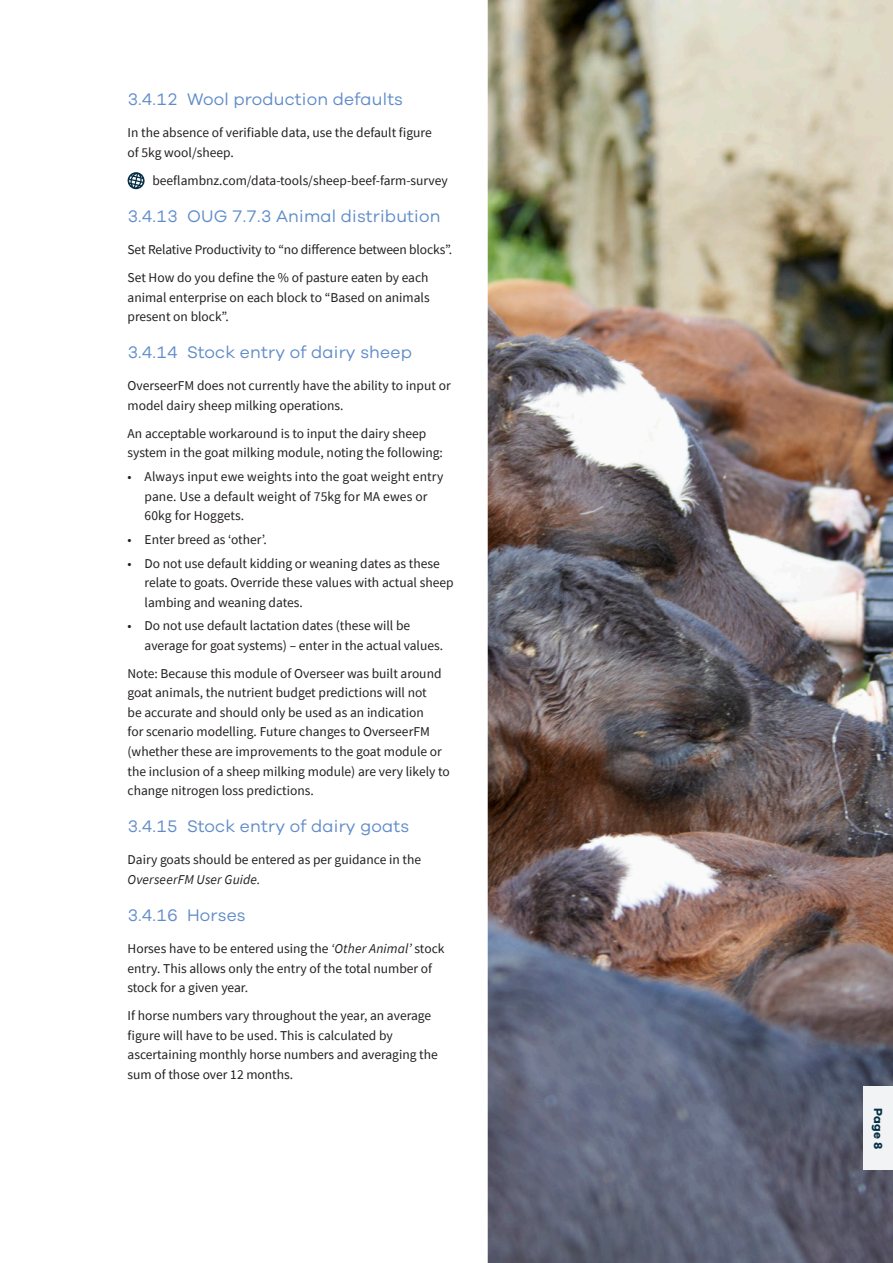
<style>
.page{position:relative;width:893px;height:1263px;background:#fff}
.page>*{position:absolute;margin:0;border:0;box-sizing:border-box;transform-origin:0 0}
.t1{font:17.25px "Galano Grotesque";letter-spacing:.01em;color:#618cc8}
.Body{font:13.5px/19.5px "Source Sans Pro";color:#231f20}
.t2{font:700 12px "Galano Grotesque";color:#052f45}
.s1{font-style:italic}
</style>
<div class="page">
<svg style="left:127px;top:172px;width:18px;height:17px"></svg>
<img style="left:487px;top:0;width:406px;height:1263px">
<div style="left:864px;top:1086px;width:29px;height:84px;background:#f2f3f4"></div>
<p class="t1" style="left:128px;top:89px;width:277px">3.4.12 Wool production defaults</p>
<p class="Body" style="left:128px;top:123px;width:306px">In the absence of verifiable data, use the default figure of 5kg wool/sheep.</p>
<p class="Body" style="left:152px;top:171px;width:297px">beeflambnz.com/data-tools/sheep-beef-farm-survey</p>
<p class="t1" style="left:128px;top:206px;width:314px">3.4.13 OUG 7.7.3 Animal distribution</p>
<p class="Body" style="left:128px;top:240px;width:326px">Set Relative Productivity to “no difference between blocks”.</p>
<p class="Body" style="left:128px;top:268px;width:304px;text-align:justify">Set How do you define the % of pasture eaten by each animal enterprise on each block to “Based on animals present on block”.</p>
<p class="t1" style="left:128px;top:342px;width:286px">3.4.14 Stock entry of dairy sheep</p>
<p class="Body" style="left:128px;top:376px;width:325px">OverseerFM does not currently have the ability to input or model dairy sheep milking operations.</p>
<p class="Body" style="left:128px;top:424px;width:317px">An acceptable workaround is to input the dairy sheep system in the goat milking module, noting the following:</p>
<p class="Body" style="left:145px;top:467px;width:300px;text-indent:-17px">• Always input ewe weights into the goat weight entry pane. Use a default weight of 75kg for MA ewes or<br>60kg for Hoggets.</p>
<p class="Body" style="left:128px;top:530px;width:141px">• Enter breed as ‘other’.</p>
<p class="Body" style="left:145px;top:553px;width:310px;text-indent:-17px">• Do not use default kidding or weaning dates as these relate to goats. Override these values with actual sheep lambing and weaning dates.</p>
<p class="Body" style="left:145px;top:616px;width:300px;text-indent:-17px">• Do not use default lactation dates (these will be average for goat systems) – enter in the actual values.</p>
<p class="Body" style="left:128px;top:664px;width:324px">Note: Because this module of Overseer was built around goat animals, the nutrient budget predictions will not<br>be accurate and should only be used as an indication<br>for scenario modelling. Future changes to OverseerFM (whether these are improvements to the goat module or the inclusion of a sheep milking module) are very likely to change nitrogen loss predictions.</p>
<p class="t1" style="left:128px;top:816px;width:283px">3.4.15 Stock entry of dairy goats</p>
<p class="Body" style="left:128px;top:850px;width:295px">Dairy goats should be entered as per guidance in the<br><span class="s1">OverseerFM User Guide.</span></p>
<p class="t1" style="left:128px;top:905px;width:120px">3.4.16 Horses</p>
<p class="Body" style="left:128px;top:939px;width:318px">Horses have to be entered using the <span class="s1">‘Other Animal’</span> stock entry. This allows only the entry of the total number of stock for a given year.</p>
<p class="Body" style="left:128px;top:1006px;width:312px">If horse numbers vary throughout the year, an average figure will have to be used. This is calculated by ascertaining monthly horse numbers and averaging the sum of those over 12 months.</p>
<p class="t2" style="left:886px;top:1108px;width:43px;rotate:90deg">Page 8</p>
</div>
